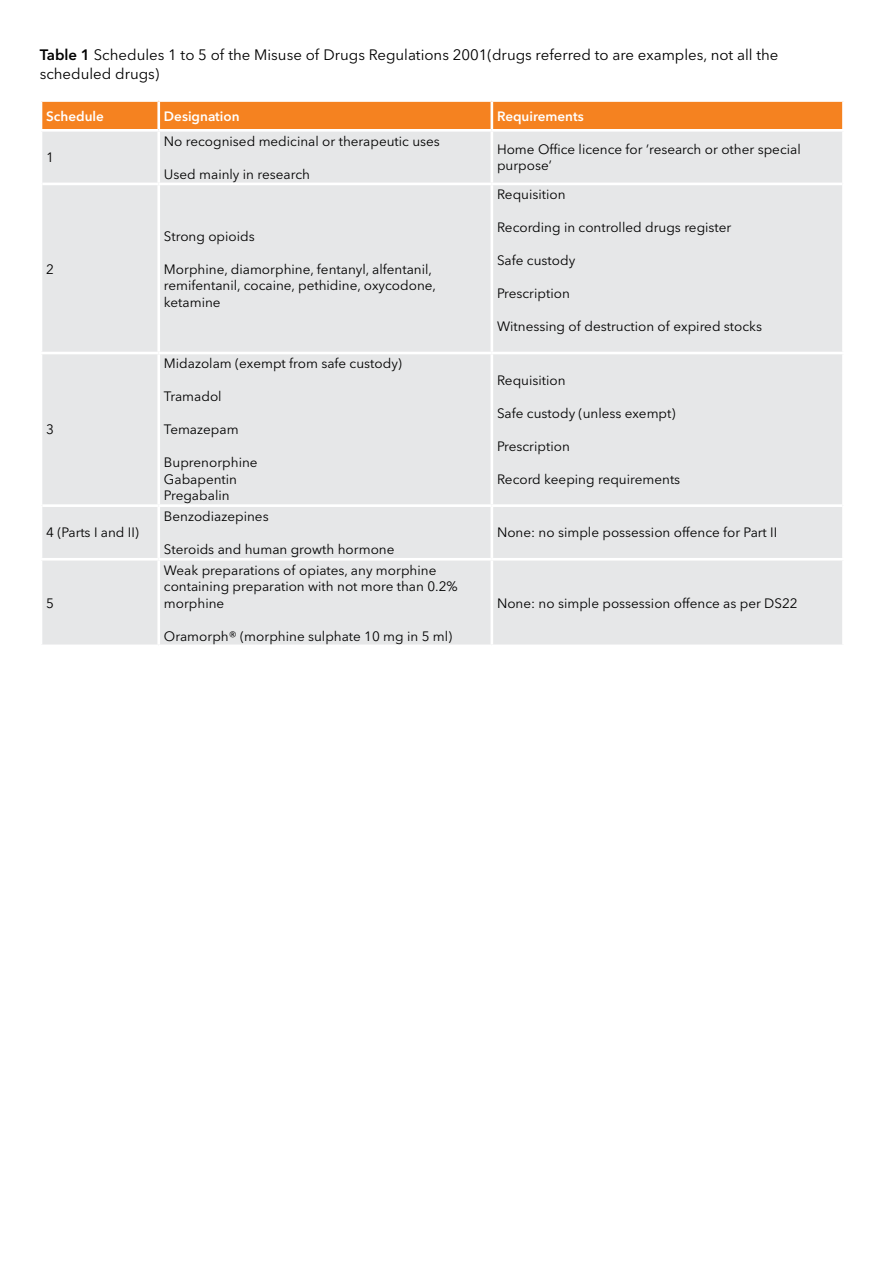
<style>
.page{position:relative;width:893px;height:1263px;background:#fff}
.page>*{position:absolute;margin:0;border:0;box-sizing:border-box;transform-origin:0 0}
.t1{font:15px/19.5px "Avenir Next LT Pro";color:#000}
.t2{font:13.5px/16.5px "Avenir Next LT Pro";color:#000}
.t3{font:600 13.5px "Avenir Next LT Pro";color:#fff}
.s1{font-weight:600}
</style>
<div class="page">
<div style="left:42px;top:102px;width:800px;height:27px;background:#f58220"></div>
<div style="left:42px;top:132px;width:800px;height:220px;background:#e6e7e8"></div>
<div style="left:42px;top:354px;width:800px;height:204px;background:#e6e7e8"></div>
<div style="left:42px;top:560px;width:800px;height:84px;background:#e6e7e8"></div>
<hr style="left:42px;top:183px;width:117px;height:2px;background:#fff">
<hr style="left:42px;top:504px;width:117px;height:3px;background:#fff">
<hr style="left:157px;top:132px;width:3px;height:51px;background:#fff">
<hr style="left:157px;top:354px;width:3px;height:150px;background:#fff">
<hr style="left:157px;top:560px;width:3px;height:84px;background:#fff">
<hr style="left:157px;top:185px;width:3px;height:167px;background:#fff">
<hr style="left:157px;top:507px;width:3px;height:51px;background:#fff">
<hr style="left:490px;top:132px;width:3px;height:51px;background:#fff">
<hr style="left:490px;top:354px;width:3px;height:150px;background:#fff">
<hr style="left:490px;top:560px;width:3px;height:84px;background:#fff">
<hr style="left:490px;top:185px;width:3px;height:167px;background:#fff">
<hr style="left:490px;top:507px;width:3px;height:51px;background:#fff">
<hr style="left:159px;top:183px;width:333px;height:2px;background:#fff">
<hr style="left:159px;top:504px;width:333px;height:3px;background:#fff">
<hr style="left:492px;top:183px;width:350px;height:2px;background:#fff">
<hr style="left:492px;top:504px;width:350px;height:3px;background:#fff">
<hr style="left:157px;top:102px;width:3px;height:27px;background:#fff">
<hr style="left:490px;top:102px;width:3px;height:27px;background:#fff">
<p class="t1" style="left:40px;top:45px;width:740px"><span class="s1">Table 1</span> Schedules 1 to 5 of the Misuse of Drugs Regulations 2001(drugs referred to are examples, not all the scheduled drugs)</p>
<p class="t3" style="left:46px;top:108px;width:59px">Schedule</p>
<p class="t3" style="left:164px;top:108px;width:77px">Designation</p>
<p class="t3" style="left:497px;top:108px;width:88px">Requirements</p>
<p class="t2" style="left:46px;top:149px;width:9px">1</p>
<p class="t2" style="left:164px;top:133px;width:278px">No recognised medicinal or therapeutic uses</p>
<p class="t2" style="left:164px;top:166px;width:148px">Used mainly in research</p>
<p class="t2" style="left:497px;top:141px;width:305px">Home Office licence for ’research or other special purpose’</p>
<p class="t2" style="left:46px;top:261px;width:9px">2</p>
<p class="t2" style="left:46px;top:421px;width:9px">3</p>
<p class="t2" style="left:46px;top:524px;width:94px">4 (Parts I and II)</p>
<p class="t2" style="left:46px;top:595px;width:9px">5</p>
<p class="t2" style="left:164px;top:228px;width:92px">Strong opioids</p>
<p class="t2" style="left:164px;top:261px;width:274px">Morphine, diamorphine, fentanyl, alfentanil, remifentanil, cocaine, pethidine, oxycodone, ketamine</p>
<p class="t2" style="left:164px;top:355px;width:240px">Midazolam (exempt from safe custody)</p>
<p class="t2" style="left:164px;top:388px;width:59px">Tramadol</p>
<p class="t2" style="left:164px;top:421px;width:76px">Temazepam</p>
<p class="t2" style="left:164px;top:454px;width:95px">Buprenorphine<br>Gabapentin<br>Pregabalin</p>
<p class="t2" style="left:164px;top:508px;width:106px">Benzodiazepines</p>
<p class="t2" style="left:164px;top:541px;width:232px">Steroids and human growth hormone</p>
<p class="t2" style="left:164px;top:562px;width:295px">Weak preparations of opiates, any morphine containing preparation with not more than 0.2% morphine</p>
<p class="t2" style="left:164px;top:628px;width:290px">Oramorph® (morphine sulphate 10 mg in 5 ml)</p>
<p class="t2" style="left:497px;top:186px;width:70px">Requisition</p>
<p class="t2" style="left:497px;top:219px;width:236px">Recording in controlled drugs register</p>
<p class="t2" style="left:497px;top:252px;width:80px">Safe custody</p>
<p class="t2" style="left:497px;top:285px;width:74px">Prescription</p>
<p class="t2" style="left:497px;top:318px;width:266px">Witnessing of destruction of expired stocks</p>
<p class="t2" style="left:497px;top:372px;width:70px">Requisition</p>
<p class="t2" style="left:497px;top:405px;width:180px">Safe custody (unless exempt)</p>
<p class="t2" style="left:497px;top:438px;width:74px">Prescription</p>
<p class="t2" style="left:497px;top:471px;width:185px">Record keeping requirements</p>
<p class="t2" style="left:497px;top:524px;width:282px">None: no simple possession offence for Part II</p>
<p class="t2" style="left:497px;top:595px;width:302px">None: no simple possession offence as per DS22</p>
</div>
